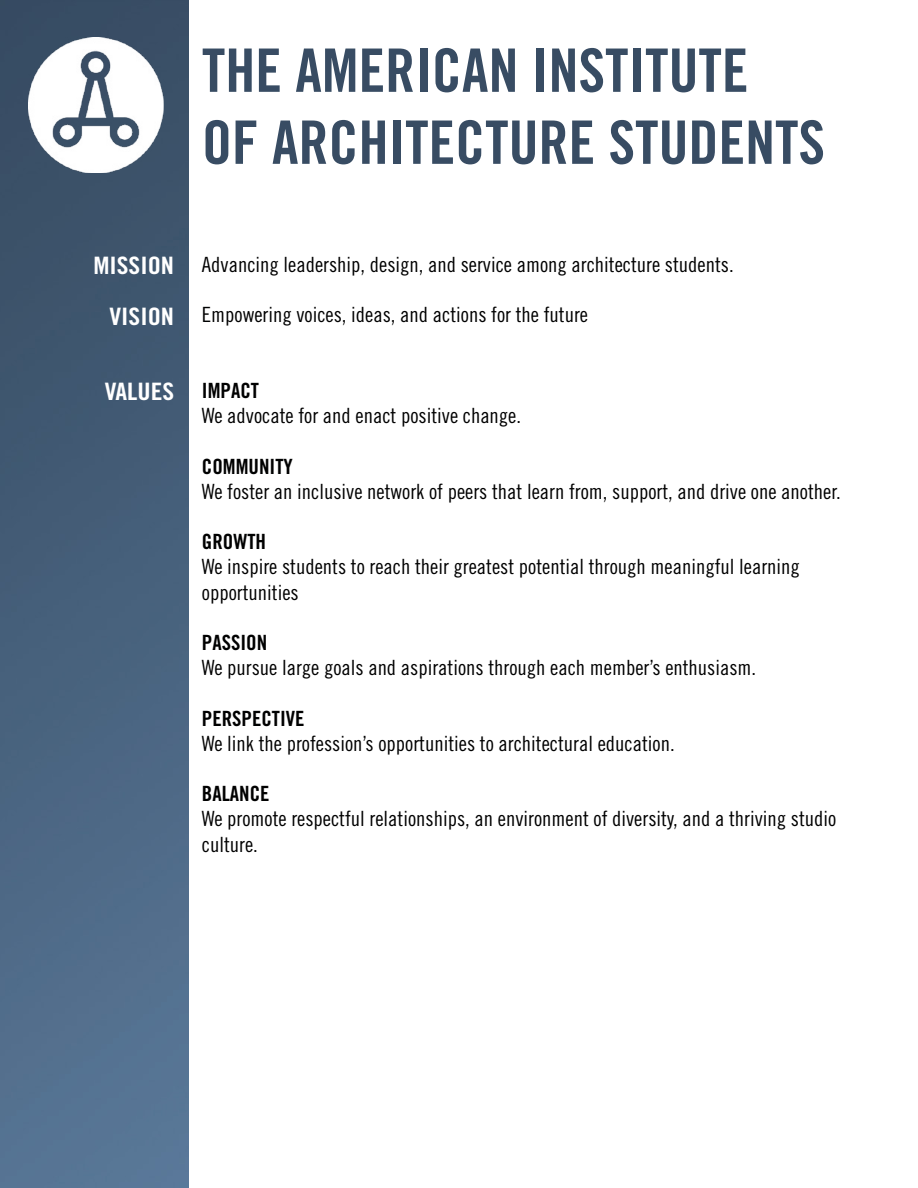
<style>
.page{position:relative;width:918px;height:1188px;background:#fff}
.page>*{position:absolute;margin:0;border:0;box-sizing:border-box;transform-origin:0 0}
.t1{font:60px/72px "Trade Gothic LT Std Bd Cn 20";color:#384c63}
.t2{font:24px/50.4px "Trade Gothic LT Std Bd Cn 20";color:#fff;text-align:right;scale:1.1 1}
.t3{font:21px/25.2px "Trade Gothic LT Std Cn 18";color:#000101}
.t4{font:21px "Trade Gothic LT Std Bd Cn 20";color:#000101}
</style>
<div class="page">
<img style="left:0;top:0;width:189px;height:1188px">
<img style="left:28px;top:38px;width:140px;height:134px">
<h1 class="t1" style="left:202px;top:34px;width:625px">THE AMERICAN INSTITUTE<br>OF ARCHITECTURE STUDENTS</h1>
<p class="t2" style="left:93px;top:240px;width:75px">MISSION<br>VISION</p>
<p class="t2" style="left:105px;top:366px;width:65px">VALUES</p>
<p class="t3" style="left:202px;top:252px;width:533px">Advancing leadership, design, and service among architecture students.</p>
<p class="t3" style="left:202px;top:302px;width:388px">Empowering voices, ideas, and actions for the future</p>
<p class="t4" style="left:202px;top:378px;width:59px">IMPACT</p>
<p class="t3" style="left:202px;top:403px;width:321px">We advocate for and enact positive change.</p>
<p class="t4" style="left:202px;top:453px;width:92px">COMMUNITY</p>
<p class="t3" style="left:202px;top:478px;width:640px">We foster an inclusive network of peers that learn from, support, and drive one another.</p>
<p class="t4" style="left:202px;top:529px;width:66px">GROWTH</p>
<p class="t3" style="left:202px;top:554px;width:599px">We inspire students to reach their greatest potential through meaningful learning opportunities</p>
<p class="t4" style="left:202px;top:630px;width:67px">PASSION</p>
<p class="t3" style="left:202px;top:655px;width:556px">We pursue large goals and aspirations through each member’s enthusiasm.</p>
<p class="t4" style="left:202px;top:705px;width:104px">PERSPECTIVE</p>
<p class="t3" style="left:202px;top:730px;width:474px">We link the profession’s opportunities to architectural education.</p>
<p class="t4" style="left:202px;top:781px;width:69px">BALANCE</p>
<p class="t3" style="left:202px;top:806px;width:636px">We promote respectful relationships, an environment of diversity, and a thriving studio culture.</p>
</div>
